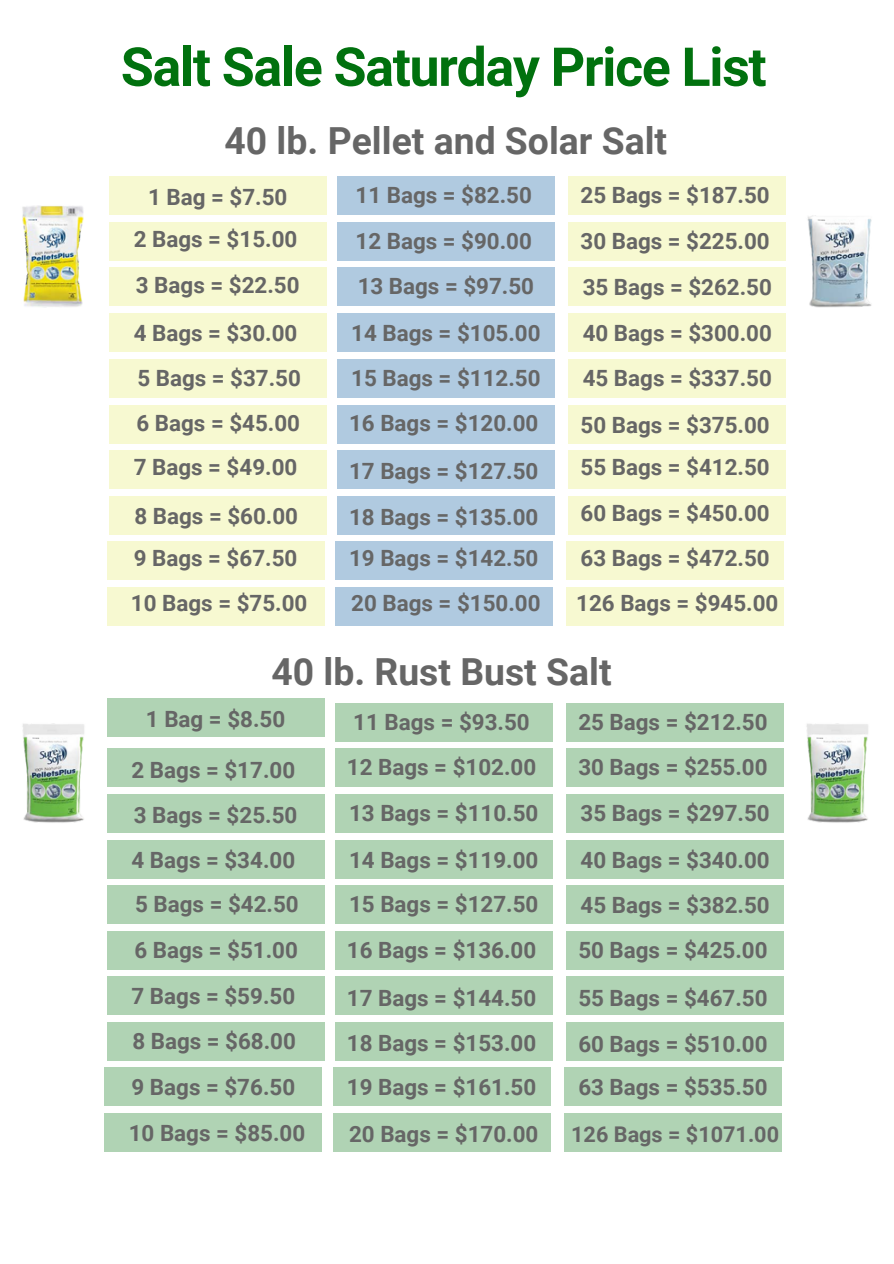
<style>
.page{position:relative;width:894px;height:1264px;background:#fff}
.page>*{position:absolute;margin:0;border:0;box-sizing:border-box;transform-origin:0 0}
.t1{font:700 53.7px "Roboto";letter-spacing:-.025em;color:#01710e}
.t2{font:700 37.35px "Roboto";color:#666}
.t3{font:700 22.35px "Roboto";color:#666}
.t4{font:700 21.6px "Roboto";color:#666}
</style>
<div class="page">
<div style="left:109px;top:176px;width:217px;height:39px;background:#f7f9d1"></div>
<div style="left:337px;top:176px;width:217px;height:39px;background:#b0cae0"></div>
<div style="left:109px;top:222px;width:217px;height:39px;background:#f7f9d1"></div>
<div style="left:337px;top:222px;width:217px;height:39px;background:#b0cae0"></div>
<div style="left:109px;top:267px;width:217px;height:39px;background:#f7f9d1"></div>
<div style="left:337px;top:267px;width:217px;height:39px;background:#b0cae0"></div>
<div style="left:109px;top:313px;width:217px;height:39px;background:#f7f9d1"></div>
<div style="left:337px;top:313px;width:217px;height:39px;background:#b0cae0"></div>
<div style="left:109px;top:359px;width:217px;height:38px;background:#f7f9d1"></div>
<div style="left:337px;top:359px;width:217px;height:38px;background:#b0cae0"></div>
<div style="left:109px;top:404px;width:217px;height:39px;background:#f7f9d1"></div>
<div style="left:337px;top:404px;width:217px;height:39px;background:#b0cae0"></div>
<div style="left:109px;top:450px;width:217px;height:39px;background:#f7f9d1"></div>
<div style="left:337px;top:450px;width:217px;height:39px;background:#b0cae0"></div>
<div style="left:109px;top:496px;width:217px;height:39px;background:#f7f9d1"></div>
<div style="left:337px;top:496px;width:217px;height:39px;background:#b0cae0"></div>
<div style="left:107px;top:541px;width:217px;height:39px;background:#f7f9d1"></div>
<div style="left:335px;top:541px;width:217px;height:39px;background:#b0cae0"></div>
<div style="left:107px;top:587px;width:217px;height:39px;background:#f7f9d1"></div>
<div style="left:335px;top:587px;width:217px;height:39px;background:#b0cae0"></div>
<div style="left:568px;top:176px;width:218px;height:39px;background:#f7f9d1"></div>
<div style="left:568px;top:222px;width:218px;height:39px;background:#f7f9d1"></div>
<div style="left:568px;top:267px;width:218px;height:39px;background:#f7f9d1"></div>
<div style="left:568px;top:313px;width:218px;height:39px;background:#f7f9d1"></div>
<div style="left:568px;top:359px;width:218px;height:38px;background:#f7f9d1"></div>
<div style="left:568px;top:404px;width:218px;height:39px;background:#f7f9d1"></div>
<div style="left:568px;top:450px;width:218px;height:39px;background:#f7f9d1"></div>
<div style="left:568px;top:496px;width:218px;height:39px;background:#f7f9d1"></div>
<div style="left:566px;top:541px;width:217px;height:39px;background:#f7f9d1"></div>
<div style="left:566px;top:587px;width:217px;height:39px;background:#f7f9d1"></div>
<div style="left:107px;top:698px;width:217px;height:39px;background:#b0d3b4"></div>
<div style="left:335px;top:702px;width:217px;height:39px;background:#b0d3b4"></div>
<div style="left:107px;top:748px;width:217px;height:39px;background:#b0d3b4"></div>
<div style="left:335px;top:748px;width:217px;height:39px;background:#b0d3b4"></div>
<div style="left:107px;top:793px;width:217px;height:39px;background:#b0d3b4"></div>
<div style="left:335px;top:793px;width:217px;height:39px;background:#b0d3b4"></div>
<div style="left:107px;top:839px;width:217px;height:39px;background:#b0d3b4"></div>
<div style="left:335px;top:839px;width:217px;height:39px;background:#b0d3b4"></div>
<div style="left:107px;top:885px;width:217px;height:39px;background:#b0d3b4"></div>
<div style="left:335px;top:885px;width:217px;height:39px;background:#b0d3b4"></div>
<div style="left:107px;top:931px;width:217px;height:38px;background:#b0d3b4"></div>
<div style="left:335px;top:931px;width:217px;height:38px;background:#b0d3b4"></div>
<div style="left:107px;top:976px;width:217px;height:39px;background:#b0d3b4"></div>
<div style="left:335px;top:976px;width:217px;height:39px;background:#b0d3b4"></div>
<div style="left:107px;top:1022px;width:217px;height:39px;background:#b0d3b4"></div>
<div style="left:335px;top:1022px;width:217px;height:39px;background:#b0d3b4"></div>
<div style="left:104px;top:1067px;width:218px;height:39px;background:#b0d3b4"></div>
<div style="left:332px;top:1067px;width:218px;height:39px;background:#b0d3b4"></div>
<div style="left:104px;top:1113px;width:218px;height:39px;background:#b0d3b4"></div>
<div style="left:332px;top:1113px;width:218px;height:39px;background:#b0d3b4"></div>
<div style="left:566px;top:702px;width:217px;height:39px;background:#b0d3b4"></div>
<div style="left:566px;top:748px;width:217px;height:39px;background:#b0d3b4"></div>
<div style="left:566px;top:793px;width:217px;height:39px;background:#b0d3b4"></div>
<div style="left:566px;top:839px;width:217px;height:39px;background:#b0d3b4"></div>
<div style="left:566px;top:885px;width:217px;height:39px;background:#b0d3b4"></div>
<div style="left:566px;top:931px;width:217px;height:38px;background:#b0d3b4"></div>
<div style="left:566px;top:976px;width:217px;height:39px;background:#b0d3b4"></div>
<div style="left:566px;top:1022px;width:217px;height:39px;background:#b0d3b4"></div>
<div style="left:564px;top:1067px;width:217px;height:39px;background:#b0d3b4"></div>
<div style="left:564px;top:1113px;width:217px;height:39px;background:#b0d3b4"></div>
<img style="left:22px;top:205px;width:62px;height:103px">
<img style="left:807px;top:215px;width:65px;height:93px">
<img style="left:22px;top:723px;width:62px;height:100px">
<img style="left:806px;top:723px;width:62px;height:100px">
<h1 class="t1" style="left:121px;top:36px;width:647px">Salt Sale Saturday Price List</h1>
<p class="t2" style="left:224px;top:120px;width:444px">40 lb. Pellet and Solar Salt</p>
<h2 class="t3" style="left:148px;top:184px;width:141px">1 Bag = $7.50</h2>
<p class="t3" style="left:134px;top:226px;width:165px">2 Bags = $15.00</p>
<p class="t3" style="left:136px;top:272px;width:165px">3 Bags = $22.50</p>
<p class="t3" style="left:134px;top:320px;width:165px">4 Bags = $30.00</p>
<p class="t3" style="left:137px;top:365px;width:165px">5 Bags = $37.50</p>
<p class="t3" style="left:136px;top:411px;width:165px">6 Bags = $45.00</p>
<p class="t3" style="left:134px;top:454px;width:165px">7 Bags = $49.00</p>
<p class="t3" style="left:134px;top:503px;width:165px">8 Bags = $60.00</p>
<p class="t3" style="left:134px;top:545px;width:165px">9 Bags = $67.50</p>
<p class="t3" style="left:131px;top:590px;width:178px">10 Bags = $75.00</p>
<p class="t3" style="left:355px;top:182px;width:178px">11 Bags = $82.50</p>
<p class="t3" style="left:355px;top:228px;width:178px">12 Bags = $90.00</p>
<p class="t3" style="left:357px;top:274px;width:178px">13 Bags = $97.50</p>
<p class="t3" style="left:351px;top:320px;width:191px">14 Bags = $105.00</p>
<p class="t3" style="left:351px;top:365px;width:191px">15 Bags = $112.50</p>
<p class="t3" style="left:349px;top:411px;width:191px">16 Bags = $120.00</p>
<p class="t3" style="left:349px;top:458px;width:191px">17 Bags = $127.50</p>
<p class="t3" style="left:349px;top:504px;width:191px">18 Bags = $135.00</p>
<p class="t3" style="left:349px;top:545px;width:191px">19 Bags = $142.50</p>
<p class="t3" style="left:351px;top:590px;width:191px">20 Bags = $150.00</p>
<p class="t3" style="left:580px;top:182px;width:191px">25 Bags = $187.50</p>
<p class="t3" style="left:580px;top:228px;width:191px">30 Bags = $225.00</p>
<p class="t3" style="left:582px;top:274px;width:191px">35 Bags = $262.50</p>
<p class="t3" style="left:582px;top:320px;width:191px">40 Bags = $300.00</p>
<p class="t3" style="left:582px;top:365px;width:191px">45 Bags = $337.50</p>
<p class="t3" style="left:580px;top:412px;width:191px">50 Bags = $375.00</p>
<p class="t3" style="left:580px;top:454px;width:191px">55 Bags = $412.50</p>
<p class="t3" style="left:580px;top:500px;width:191px">60 Bags = $450.00</p>
<p class="t3" style="left:580px;top:545px;width:191px">63 Bags = $472.50</p>
<p class="t3" style="left:576px;top:590px;width:203px">126 Bags = $945.00</p>
<p class="t2" style="left:271px;top:650px;width:341px">40 lb. Rust Bust Salt</p>
<p class="t3" style="left:146px;top:705px;width:141px">1 Bag = $8.50</p>
<p class="t3" style="left:131px;top:757px;width:165px">2 Bags = $17.00</p>
<p class="t3" style="left:134px;top:802px;width:165px">3 Bags = $25.50</p>
<h2 class="t3" style="left:131px;top:846px;width:165px">4 Bags = $34.00</h2>
<p class="t3" style="left:135px;top:891px;width:165px">5 Bags = $42.50</p>
<p class="t3" style="left:134px;top:937px;width:165px">6 Bags = $51.00</p>
<p class="t3" style="left:131px;top:983px;width:165px">7 Bags = $59.50</p>
<p class="t3" style="left:132px;top:1028px;width:165px">8 Bags = $68.00</p>
<p class="t3" style="left:131px;top:1074px;width:165px">9 Bags = $76.50</p>
<p class="t3" style="left:129px;top:1120px;width:178px">10 Bags = $85.00</p>
<p class="t3" style="left:353px;top:709px;width:178px">11 Bags = $93.50</p>
<p class="t3" style="left:347px;top:754px;width:191px">12 Bags = $102.00</p>
<p class="t3" style="left:349px;top:800px;width:191px">13 Bags = $110.50</p>
<p class="t3" style="left:349px;top:846px;width:191px">14 Bags = $119.00</p>
<p class="t3" style="left:349px;top:891px;width:191px">15 Bags = $127.50</p>
<p class="t3" style="left:347px;top:937px;width:191px">16 Bags = $136.00</p>
<p class="t3" style="left:347px;top:984px;width:191px">17 Bags = $144.50</p>
<p class="t3" style="left:347px;top:1030px;width:191px">18 Bags = $153.00</p>
<p class="t3" style="left:347px;top:1074px;width:191px">19 Bags = $161.50</p>
<p class="t3" style="left:349px;top:1121px;width:191px">20 Bags = $170.00</p>
<p class="t3" style="left:578px;top:709px;width:191px">25 Bags = $212.50</p>
<p class="t3" style="left:578px;top:754px;width:191px">30 Bags = $255.00</p>
<p class="t3" style="left:580px;top:800px;width:191px">35 Bags = $297.50</p>
<p class="t3" style="left:580px;top:846px;width:191px">40 Bags = $340.00</p>
<p class="t3" style="left:580px;top:891px;width:191px">45 Bags = $382.50</p>
<p class="t3" style="left:578px;top:937px;width:191px">50 Bags = $425.00</p>
<p class="t3" style="left:578px;top:984px;width:191px">55 Bags = $467.50</p>
<p class="t3" style="left:578px;top:1031px;width:191px">60 Bags = $510.00</p>
<p class="t3" style="left:578px;top:1074px;width:191px">63 Bags = $535.50</p>
<p class="t4" style="left:571px;top:1122px;width:209px">126 Bags = $1071.00</p>
</div>
